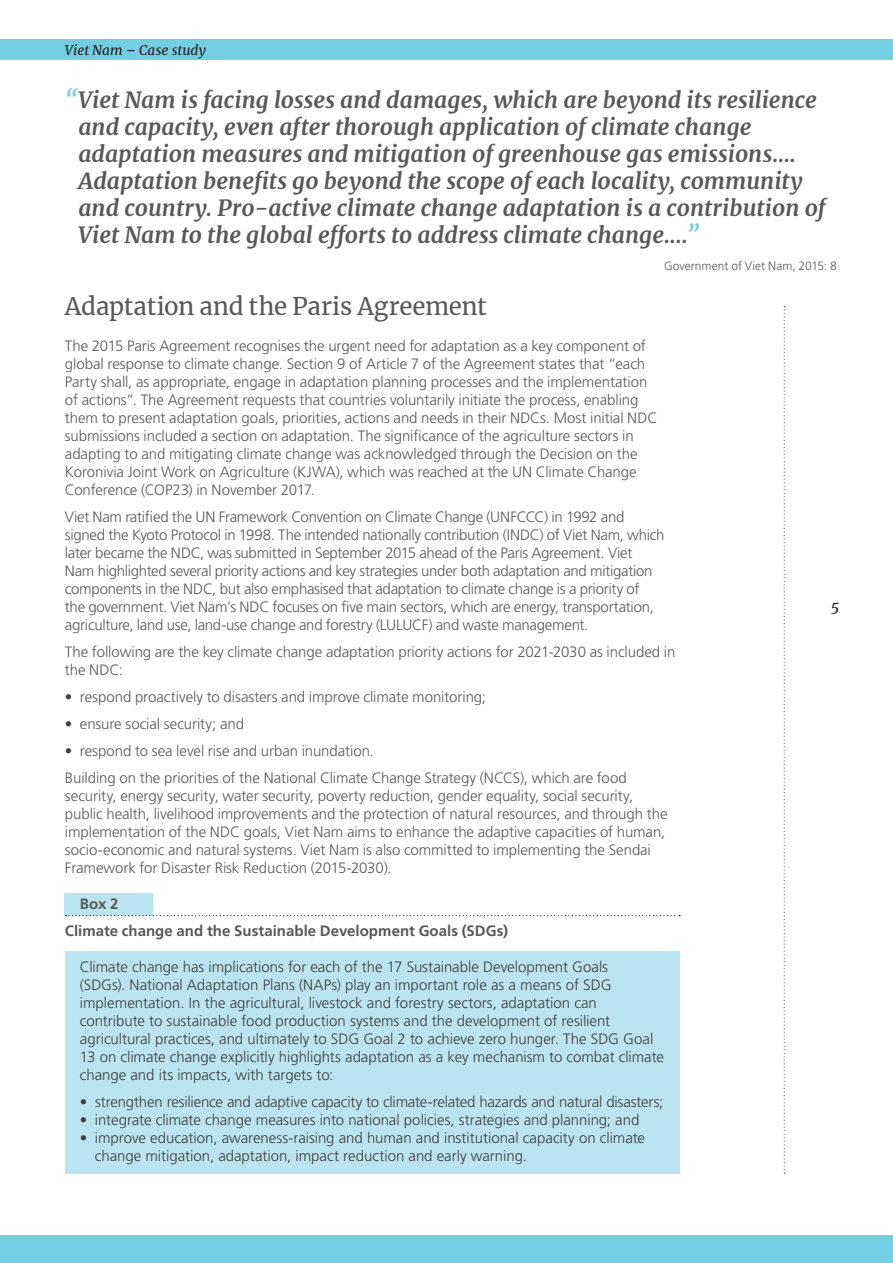
<style>
.page{position:relative;width:893px;height:1263px;background:#fff}
.page>*{position:absolute;margin:0;border:0;box-sizing:border-box;transform-origin:0 0}
.Heading_1_on_grid{font:24px "Merriweather";letter-spacing:-.01em;color:#57585a}
.caption_serif{font:italic 700 22.5px/27px "Merriweather";color:#57585a}
.body_copy{font:300 15px/18px "Frutiger LT Pro";letter-spacing:-.01em;color:#57585a}
.box_body_copy{font:300 15px/18px "Frutiger LT Pro";letter-spacing:-.005em;color:#3e3e3f}
.box_figure_table_tit{font:700 15px "Frutiger LT Pro";letter-spacing:.005em;color:#57585a}
.body_copy-2{font:italic 15px "Merriweather";color:#231f20}
.Running_head_odd{font:italic 13.5px "Merriweather";color:#231f20}
.caption_serif-2{font:300 12px "Frutiger LT Pro";letter-spacing:.005em;color:#57585a}
.s1{color:#72cee0}
.s2{font-weight:700;color:#3e3e3f}
</style>
<div class="page">
<div style="left:0;top:1235px;width:893px;height:28px;background:#72cee0"></div>
<div style="left:0;top:39px;width:893px;height:21px;background:#72cee0"></div>
<svg style="left:784px;top:306px;width:1px;height:868px"></svg>
<div style="left:65px;top:893px;width:88px;height:23px;background:#bae4ef"></div>
<svg style="left:65px;top:915px;width:615px;height:1px"></svg>
<div style="left:65px;top:952px;width:614px;height:141px;background:#bae4ef"></div>
<div style="left:65px;top:1087px;width:614px;height:33px;background:#bae4ef"></div>
<div style="left:65px;top:1105px;width:614px;height:33px;background:#bae4ef"></div>
<div style="left:65px;top:1123px;width:614px;height:51px;background:#bae4ef"></div>
<p class="Running_head_odd" style="left:65px;top:40px;width:143px">Viet Nam – Case study</p>
<p class="caption_serif" style="left:78px;top:86px;width:749px;text-indent:-13px"><span class="s1">“</span>Viet Nam is facing losses and damages, which are beyond its resilience and capacity, even after thorough application of climate change adaptation measures and mitigation of greenhouse gas emissions….<br>Adaptation benefits go beyond the scope of each locality, community and country. Pro-active climate change adaptation is a contribution of Viet Nam to the global efforts to address climate change....<span class="s1">”</span></p>
<p class="caption_serif-2" style="left:664px;top:259px;width:174px">Government of Viet Nam, 2015: 8</p>
<p class="Heading_1_on_grid" style="left:65px;top:290px;width:423px">Adaptation and the Paris Agreement</p>
<p class="body_copy" style="left:65px;top:337px;width:594px">The 2015 Paris Agreement recognises the urgent need for adaptation as a key component of global response to climate change. Section 9 of Article 7 of the Agreement states that “each Party shall, as appropriate, engage in adaptation planning processes and the implementation of actions”. The Agreement requests that countries voluntarily initiate the process, enabling them to present adaptation goals, priorities, actions and needs in their NDCs. Most initial NDC submissions included a section on adaptation. The significance of the agriculture sectors in adapting to and mitigating climate change was acknowledged through the Decision on the Koronivia Joint Work on Agriculture (KJWA), which was reached at the UN Climate Change Conference (COP23) in November 2017.</p>
<p class="body_copy" style="left:65px;top:508px;width:601px">Viet Nam ratified the UN Framework Convention on Climate Change (UNFCCC) in 1992 and signed the Kyoto Protocol in 1998. The intended nationally contribution (INDC) of Viet Nam, which later became the NDC, was submitted in September 2015 ahead of the Paris Agreement. Viet Nam highlighted several priority actions and key strategies under both adaptation and mitigation components in the NDC, but also emphasised that adaptation to climate change is a priority of<br>the government. Viet Nam’s NDC focuses on five main sectors, which are energy, transportation, agriculture, land use, land-use change and forestry (LULUCF) and waste management.</p>
<p class="body_copy" style="left:65px;top:643px;width:612px">The following are the key climate change adaptation priority actions for 2021-2030 as included in the NDC:</p>
<p class="body_copy" style="left:65px;top:688px;width:423px"><span class="s2">•</span> respond proactively to disasters and improve climate monitoring;</p>
<p class="body_copy" style="left:65px;top:715px;width:181px"><span class="s2">•</span> ensure social security; and</p>
<p class="body_copy" style="left:65px;top:742px;width:311px"><span class="s2">•</span> respond to sea level rise and urban inundation.</p>
<p class="body_copy" style="left:65px;top:769px;width:604px">Building on the priorities of the National Climate Change Strategy (NCCS), which are food security, energy security, water security, poverty reduction, gender equality, social security, public health, livelihood improvements and the protection of natural resources, and through the implementation of the NDC goals, Viet Nam aims to enhance the adaptive capacities of human, socio-economic and natural systems. Viet Nam is also committed to implementing the Sendai Framework for Disaster Risk Reduction (2015-2030).</p>
<p class="box_figure_table_tit" style="left:80px;top:895px;width:40px">Box 2</p>
<p class="box_figure_table_tit" style="left:65px;top:922px;width:445px">Climate change and the Sustainable Development Goals (SDGs)</p>
<p class="box_body_copy" style="left:80px;top:958px;width:586px">Climate change has implications for each of the 17 Sustainable Development Goals<br>(SDGs). National Adaptation Plans (NAPs) play an important role as a means of SDG implementation. In the agricultural, livestock and forestry sectors, adaptation can contribute to sustainable food production systems and the development of resilient agricultural practices, and ultimately to SDG Goal 2 to achieve zero hunger. The SDG Goal 13 on climate change explicitly highlights adaptation as a key mechanism to combat climate change and its impacts, with targets to:</p>
<p class="box_body_copy" style="left:80px;top:1093px;width:585px">• strengthen resilience and adaptive capacity to climate-related hazards and natural disasters;</p>
<p class="box_body_copy" style="left:80px;top:1111px;width:561px">• integrate climate change measures into national policies, strategies and planning; and</p>
<p class="box_body_copy" style="left:95px;top:1129px;width:552px;text-indent:-15px">• improve education, awareness-raising and human and institutional capacity on climate change mitigation, adaptation, impact reduction and early warning.</p>
<p class="body_copy-2" style="left:831px;top:596px;width:10px">5</p>
</div>
